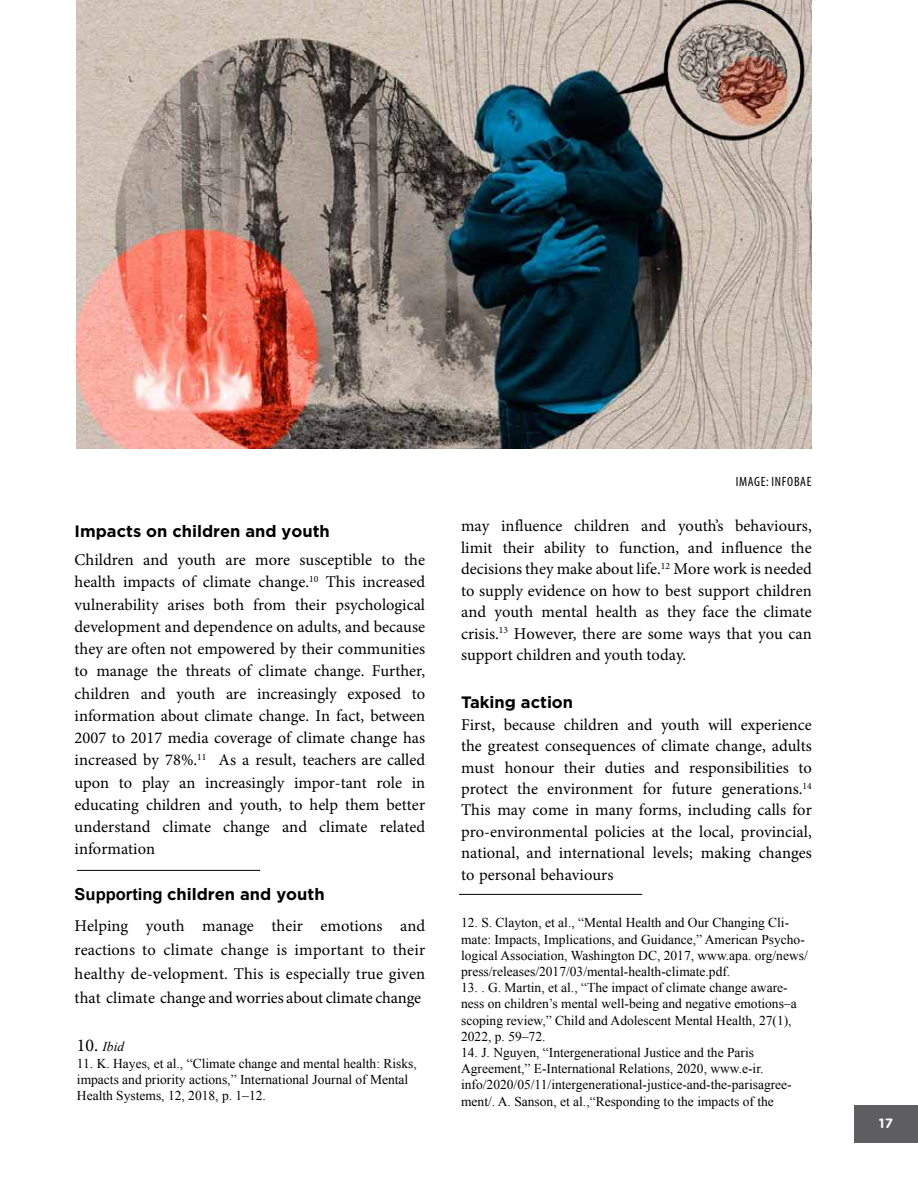
<style>
.page{position:relative;width:918px;height:1188px;background:#fff}
.page>*{position:absolute;margin:0;border:0;box-sizing:border-box;transform-origin:0 0}
.t1{font:16.5px/21.5px "Minion Pro";color:#000;text-align:justify}
.t2{font:700 16.5px "Gotham";color:#000}
.t3{font:13.5px/16.2px "Times New Roman";color:#000}
.t4{font:condensed 13.5px "Myriad Pro";letter-spacing:.05em;color:#000}
.t5{font:italic 13.5px "Times New Roman";color:#000}
.t6{font:700 13.5px "Gotham Rounded";color:#fff}
.s1{font-family:"Arial"}
.s2{font-family:"Minion Pro";font-style:normal;font-size:18px}
</style>
<div class="page">
<div style="left:854px;top:1105px;width:64px;height:38px;background:#5e5e61"></div>
<hr style="left:77px;top:870px;width:183px;height:1px;background:#000">
<hr style="left:459px;top:894px;width:183px;height:1px;background:#000">
<img style="left:77px;top:0;width:735px;height:449px">
<p class="t2" style="left:75px;top:521px;width:257px">Impacts on children and youth</p>
<p class="t1" style="left:75px;top:549px;width:352px;line-height:22.2px">Children and youth are more susceptible to the health impacts of climate change.<sup>10</sup> This increased vulnerability arises both from their psychological development and dependence on adults, and because they are often not empowered by their communities to manage the threats of climate change. Further, children and youth are increasingly exposed to information about climate change. In fact, between 2007 to 2017 media coverage of climate change has increased by 78%.<sup>11</sup> As a result, teachers are called upon to play an increasingly impor-tant role in educating children and youth, to help them better understand climate change and climate related information</p>
<p class="t2" style="left:75px;top:885px;width:252px"><span class="s1">Supporting</span> children and youth</p>
<p class="t1" style="left:75px;top:914px;width:352px;line-height:24px">Helping youth manage their emotions and reactions to climate change is important to their healthy de-velopment. This is especially true given that climate change and worries about climate change</p>
<p class="t5" style="left:77px;top:1038px;width:49px"><span class="s2">10.</span> Ibid</p>
<p class="t3" style="left:77px;top:1055px;width:341px">11. K. Hayes, et al., “Climate change and mental health: Risks, impacts and priority actions,” International Journal of Mental<br>Health Systems, 12, 2018, p. 1–12.</p>
<p class="t4" style="left:736px;top:473px;width:77px">IMAGE: INFOBAE</p>
<p class="t1" style="left:461px;top:515px;width:352px">may influence children and youth’s behaviours, limit their ability to function, and influence the decisions they make about life.<sup>12</sup> More work is needed to supply evidence on how to best support children and youth mental health as they face the climate crisis.<sup>13</sup> However, there are some ways that you can support children and youth today.</p>
<p class="t2" style="left:461px;top:693px;width:114px">Taking action</p>
<p class="t1" style="left:461px;top:714px;width:352px">First, because children and youth will experience the greatest consequences of climate change, adults must honour their duties and responsibilities to protect the environment for future generations.<sup>14<br></sup>This may come in many forms, including calls for pro-environmental policies at the local, provincial, national, and international levels; making changes to personal behaviours</p>
<p class="t3" style="left:461px;top:915px;width:348px">12. S. Clayton, et al., “Mental Health and Our Changing Cli&shy;mate: Impacts, Implications, and Guidance,” American Psycho&shy;logical Association, Washington DC, 2017, www.apa. org/news/ press/releases/2017/03/mental-health-climate.pdf.</p>
<p class="t3" style="left:461px;top:979px;width:337px">13. . G. Martin, et al., “The impact of climate change aware&shy;ness on children’s mental well-being and negative emotions–a scoping review,” Child and Adolescent Mental Health, 27(1), 2022, p. 59–72.</p>
<p class="t3" style="left:461px;top:1044px;width:332px">14. J. Nguyen, “Intergenerational Justice and the Paris Agreement,” E-International Relations, 2020, www.e-ir. info/2020/05/11/intergenerational-justice-and-the-parisagree&shy;ment/. A. Sanson, et al.,“Responding to the impacts of the</p>
<p class="t6" style="left:879px;top:1114px;width:16px">17</p>
</div>
